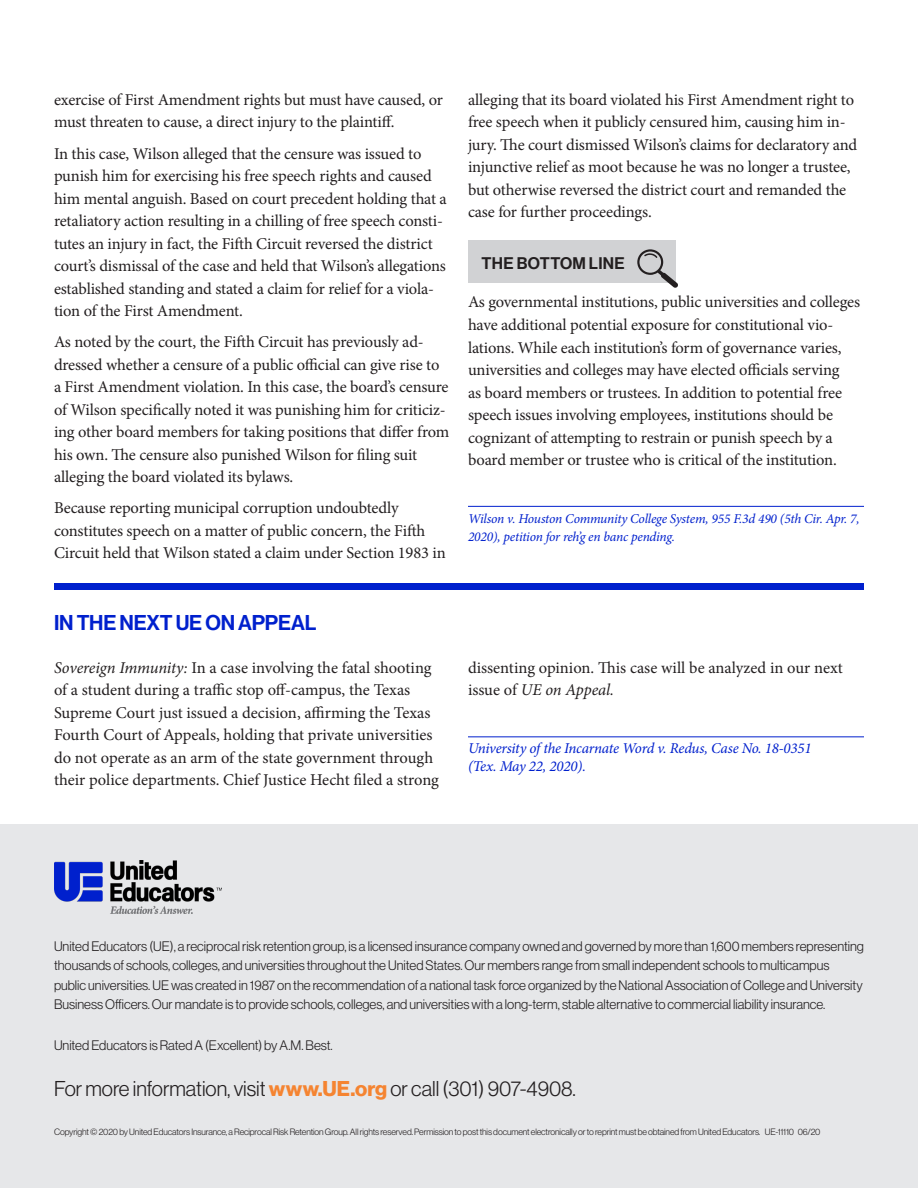
<style>
.page{position:relative;width:918px;height:1188px;background:#fff}
.page>*{position:absolute;margin:0;border:0;box-sizing:border-box;transform-origin:0 0}
.t1{font:21px "N Haas Grotesk DS Pro 45 Lt";color:#231f20}
.t2{font:21px "N Haas Grotesk DS Pro 65 Md";letter-spacing:-.01em;color:#0020cd}
.t3{font:16.5px/22.5px "Minion Pro";letter-spacing:-.01em;color:#231f20}
.t4{font:16.5px "N Haas Grotesk DS Pro 65 Md";letter-spacing:.015em;color:#231f20}
.t5{font:italic 15px/18px "Minion Pro";letter-spacing:-.015em;color:#0020cd}
.t6{font:13.5px/19.5px "N Haas Grotesk DS Pro 45 Lt";color:#231f20}
.t7{font:italic 13.5px/18px "Minion Pro";letter-spacing:-.02em;color:#0020cd}
.t8{font:9px "N Haas Grotesk DS Pro 45 Lt";letter-spacing:-.01em;color:#231f20}
.s1{font-style:italic}
.s2{font-family:"N Haas Grotesk DS Pro 75 Bd";color:#f58431}
</style>
<div class="page">
<div style="left:468px;top:240px;width:207px;height:42px;background:#d1d2d4"></div>
<svg style="left:637px;top:249px;width:41px;height:39px"></svg>
<div style="left:0;top:824px;width:918px;height:364px;background:#e6e7e9"></div>
<img style="left:54px;top:860px;width:168px;height:54px">
<hr style="left:468px;top:506px;width:396px;height:1px;background:#0020cd">
<div style="left:54px;top:583px;width:810px;height:7px;background:#0020cd"></div>
<hr style="left:468px;top:737px;width:396px;height:1px;background:#0020cd">
<p class="t3" style="left:54px;top:88px;width:390px">exercise of First Amendment rights but must have caused, or must threaten to cause, a direct injury to the plaintiff.</p>
<p class="t3" style="left:54px;top:142px;width:394px">In this case, Wilson alleged that the censure was issued to punish him for exercising his free speech rights and caused him mental anguish. Based on court precedent holding that a retaliatory action resulting in a chilling of free speech consti&shy;tutes an injury in fact, the Fifth Circuit reversed the district court’s dismissal of the case and held that Wilson’s allegations established standing and stated a claim for relief for a viola&shy;tion of the First Amendment.</p>
<p class="t3" style="left:54px;top:331px;width:397px">As noted by the court, the Fifth Circuit has previously ad&shy;dressed whether a censure of a public official can give rise to a First Amendment violation. In this case, the board’s censure of Wilson specifically noted it was punishing him for criticiz&shy;ing other board members for taking positions that differ from his own. The censure also punished Wilson for filing suit alleging the board violated its bylaws.</p>
<p class="t3" style="left:54px;top:497px;width:393px">Because reporting municipal corruption undoubtedly constitutes speech on a matter of public concern, the Fifth<br>Circuit held that Wilson stated a claim under Section 1983 in</p>
<p class="t3" style="left:468px;top:88px;width:391px">alleging that its board violated his First Amendment right to free speech when it publicly censured him, causing him in&shy;jury. The court dismissed Wilson’s claims for declaratory and injunctive relief as moot because he was no longer a trustee, but otherwise reversed the district court and remanded the case for further proceedings.</p>
<p class="t4" style="left:482px;top:253px;width:145px">THE BOTTOM LINE</p>
<p class="t3" style="left:468px;top:291px;width:394px">As governmental institutions, public universities and colleges have additional potential exposure for constitutional vio&shy;lations. While each institution’s form of governance varies, universities and colleges may have elected officials serving<br>as board members or trustees. In addition to potential free speech issues involving employees, institutions should be cognizant of attempting to restrain or punish speech by a board member or trustee who is critical of the institution.</p>
<p class="t7" style="left:468px;top:509px;width:393px">Wilson v. Houston Community College System, 955 F.3d 490 (5th Cir. Apr. 7,<br>2020), petition for reh’g en banc pending.</p>
<p class="t2" style="left:54px;top:610px;width:264px">IN THE NEXT UE ON APPEAL</p>
<p class="t3" style="left:54px;top:657px;width:387px"><span class="s1">Sovereign Immunity:</span> In a case involving the fatal shooting of a student during a traffic stop off-campus, the Texas Supreme Court just issued a decision, affirming the Texas Fourth Court of Appeals, holding that private universities do not operate as an arm of the state government through their police departments. Chief Justice Hecht filed a strong</p>
<p class="t3" style="left:468px;top:657px;width:376px">dissenting opinion. This case will be analyzed in our next issue of <span class="s1">UE on Appeal.</span></p>
<p class="t5" style="left:468px;top:739px;width:345px">University of the Incarnate Word v. Redus, Case No. 18-0351 (Tex. May 22, 2020).</p>
<p class="t6" style="left:54px;top:936px;width:812px">United Educators (UE), a reciprocal risk retention group, is a licensed insurance company owned and governed by more than 1,600 members representing thousands of schools, colleges, and universities throughout the United States. Our members range from small independent schools to multicampus public universities. UE was created in 1987 on the recommendation of a national task force organized by the National Association of College and University Business Officers. Our mandate is to provide schools, colleges, and universities with a long-term, stable alternative to commercial liability insurance.</p>
<p class="t6" style="left:54px;top:1036px;width:280px">United Educators is Rated A (Excellent) by A.M. Best.</p>
<p class="t1" style="left:54px;top:1077px;width:523px">For more information, visit <span class="s2">www.UE.org</span> or call (301) 907-4908.</p>
<p class="t8" style="left:54px;top:1127px;width:768px">Copyright © 2020 by United Educators Insurance, a Reciprocal Risk Retention Group. All rights reserved. Permission to post this document electronically or to reprint must be obtained from United Educators. UE-11110 06/20</p>
</div>
